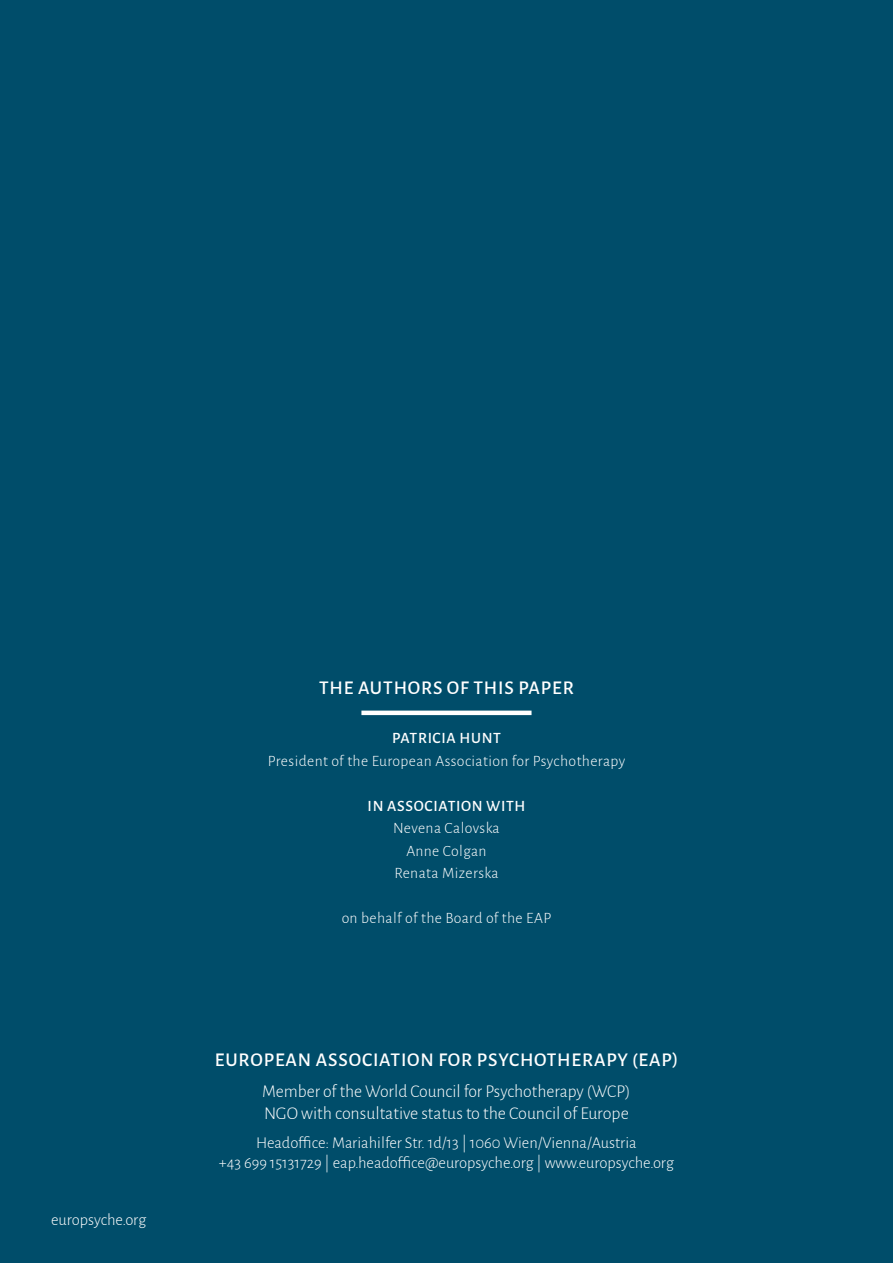
<style>
.page{position:relative;width:893px;height:1263px;background:#004d6a}
.page>*{position:absolute;margin:0;border:0;box-sizing:border-box;transform-origin:0 0}
.t1{font:500 19.5px "Alegreya Sans";letter-spacing:.045em;color:#fff}
.t2{font:300 18px/22.5px "Alegreya Sans";color:#fff}
.t3{font:300 16.5px/20.2px "Alegreya Sans";color:#fff;text-align:center}
.t4{font:300 15.75px/22.5px "Alegreya Sans";letter-spacing:.025em;color:#fff;text-align:center}
.t5{font:500 15.75px "Alegreya Sans";letter-spacing:.045em;color:#fff}
</style>
<div class="page">
<hr style="left:361px;top:711px;width:170px;height:4px;background:#fff">
<p class="t3" style="left:51px;top:1209px;width:97px">europsyche.org</p>
<p class="t1" style="left:319px;top:674px;width:256px">THE AUTHORS OF THIS PAPER</p>
<p class="t5" style="left:392px;top:727px;width:110px">PATRICIA HUNT</p>
<p class="t4" style="left:268px;top:749px;width:359px">President of the European Association for Psychotherapy</p>
<p class="t5" style="left:368px;top:794px;width:159px">IN ASSOCIATION WITH</p>
<p class="t4" style="left:393px;top:816px;width:108px">Nevena Calovska<br>Anne Colgan<br>Renata Mizerska</p>
<p class="t4" style="left:342px;top:906px;width:211px">on behalf of the Board of the EAP</p>
<p class="t1" style="left:215px;top:1046px;width:465px">EUROPEAN ASSOCIATION FOR PSYCHOTHERAPY (EAP)</p>
<p class="t2" style="left:262px;top:1079px;width:370px">Member of the World Council for Psychotherapy (WCP)<br>NGO with consultative status to the Council of Europe</p>
<p class="t3" style="left:219px;top:1132px;width:457px">Headoffice: Mariahilfer Str. 1d/13 | 1060 Wien/Vienna/Austria<br>+43 699 15131729 | eap.headoffice@europsyche.org | www.europsyche.org</p>
</div>
